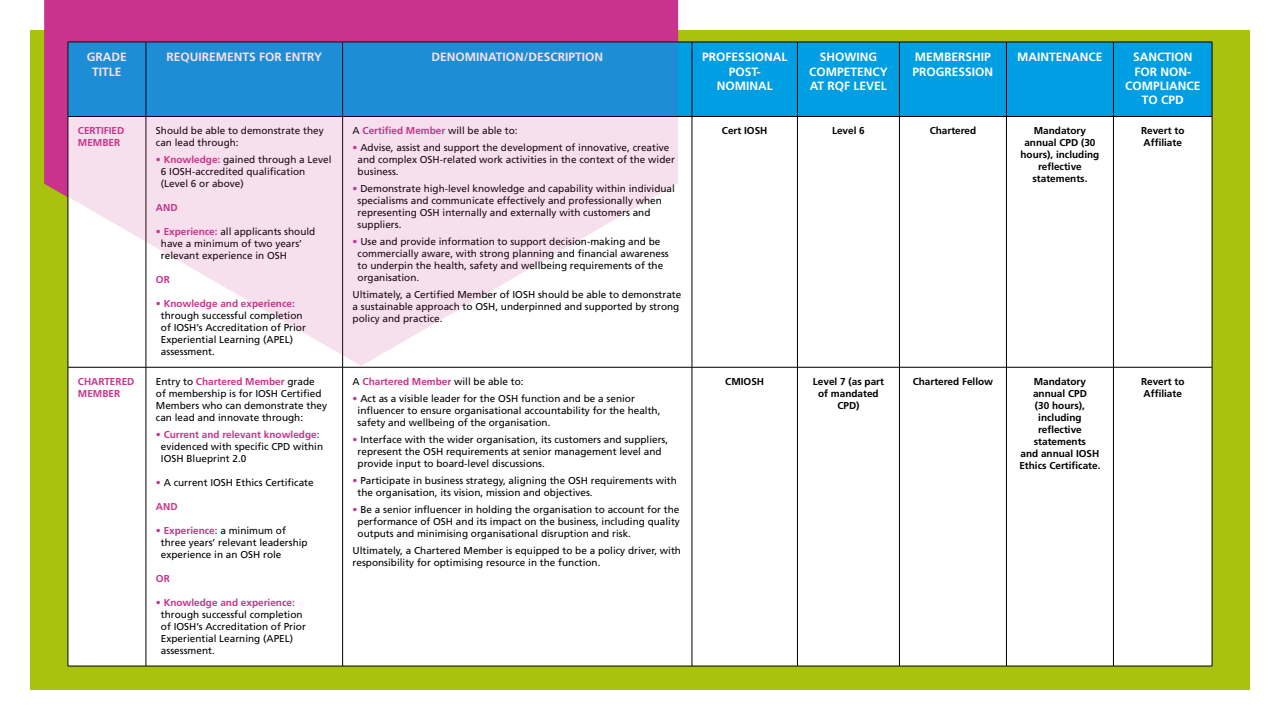
<style>
.page{position:relative;width:1280px;height:720px;background:#fff}
.page>*{position:absolute;margin:0;border:0;box-sizing:border-box;transform-origin:0 0}
.t1{font:700 12px/14.4px "Frutiger";color:#fff;text-align:center}
.t2{font:10px/12px "Frutiger";color:#000}
.t3{font:700 10px/12px "Frutiger";color:#000;text-align:center}
.t4{font:700 10px/12px "Frutiger";color:#c9338c}
.s1{color:#c9338c}
.s2{font-weight:700;color:#c9338c}
.s3{font-weight:400;color:#000}
</style>
<div class="page">
<div style="left:30px;top:30px;width:1220px;height:660px;background:#a8c20d"></div>
<div style="left:678px;top:43px;width:534px;height:73px;background:#009ee3"></div>
<div style="left:69px;top:117px;width:1143px;height:250px;background:#fff"></div>
<div style="left:69px;top:368px;width:1143px;height:298px;background:#fff"></div>
<hr style="left:343px;top:42px;width:349px;height:1px;background:#000">
<hr style="left:692px;top:42px;width:105px;height:1px;background:#000">
<hr style="left:692px;top:42px;width:1px;height:74px;background:#000">
<hr style="left:797px;top:42px;width:102px;height:1px;background:#000">
<hr style="left:797px;top:42px;width:1px;height:74px;background:#000">
<hr style="left:899px;top:42px;width:107px;height:1px;background:#000">
<hr style="left:899px;top:42px;width:1px;height:74px;background:#000">
<hr style="left:1006px;top:42px;width:107px;height:1px;background:#000">
<hr style="left:1006px;top:42px;width:1px;height:74px;background:#000">
<hr style="left:1113px;top:42px;width:99px;height:1px;background:#000">
<hr style="left:1113px;top:42px;width:1px;height:74px;background:#000">
<hr style="left:1212px;top:42px;width:1px;height:74px;background:#000">
<hr style="left:68px;top:117px;width:1px;height:250px;background:#000">
<hr style="left:146px;top:117px;width:1px;height:250px;background:#000">
<hr style="left:343px;top:116px;width:349px;height:1px;background:#000">
<hr style="left:342px;top:117px;width:1px;height:250px;background:#000">
<hr style="left:692px;top:116px;width:105px;height:1px;background:#000">
<hr style="left:692px;top:117px;width:1px;height:250px;background:#000">
<hr style="left:797px;top:116px;width:102px;height:1px;background:#000">
<hr style="left:797px;top:117px;width:1px;height:250px;background:#000">
<hr style="left:899px;top:116px;width:107px;height:1px;background:#000">
<hr style="left:899px;top:117px;width:1px;height:250px;background:#000">
<hr style="left:1006px;top:116px;width:107px;height:1px;background:#000">
<hr style="left:1006px;top:117px;width:1px;height:250px;background:#000">
<hr style="left:1113px;top:116px;width:99px;height:1px;background:#000">
<hr style="left:1113px;top:117px;width:1px;height:250px;background:#000">
<hr style="left:1212px;top:117px;width:1px;height:250px;background:#000">
<hr style="left:68px;top:367px;width:78px;height:1px;background:#000">
<hr style="left:68px;top:367px;width:1px;height:299px;background:#000">
<hr style="left:146px;top:367px;width:197px;height:1px;background:#000">
<hr style="left:146px;top:367px;width:1px;height:299px;background:#000">
<hr style="left:343px;top:367px;width:349px;height:1px;background:#000">
<hr style="left:342px;top:367px;width:1px;height:299px;background:#000">
<hr style="left:692px;top:367px;width:105px;height:1px;background:#000">
<hr style="left:692px;top:367px;width:1px;height:299px;background:#000">
<hr style="left:797px;top:367px;width:102px;height:1px;background:#000">
<hr style="left:797px;top:367px;width:1px;height:299px;background:#000">
<hr style="left:899px;top:367px;width:107px;height:1px;background:#000">
<hr style="left:899px;top:367px;width:1px;height:299px;background:#000">
<hr style="left:1006px;top:367px;width:107px;height:1px;background:#000">
<hr style="left:1006px;top:367px;width:1px;height:299px;background:#000">
<hr style="left:1113px;top:367px;width:99px;height:1px;background:#000">
<hr style="left:1113px;top:367px;width:1px;height:299px;background:#000">
<hr style="left:1212px;top:367px;width:1px;height:299px;background:#000">
<hr style="left:68px;top:666px;width:78px;height:1px;background:#000">
<hr style="left:146px;top:666px;width:197px;height:1px;background:#000">
<hr style="left:343px;top:666px;width:349px;height:1px;background:#000">
<hr style="left:692px;top:666px;width:105px;height:1px;background:#000">
<hr style="left:797px;top:666px;width:102px;height:1px;background:#000">
<hr style="left:899px;top:666px;width:107px;height:1px;background:#000">
<hr style="left:1006px;top:666px;width:107px;height:1px;background:#000">
<hr style="left:1113px;top:666px;width:99px;height:1px;background:#000">
<svg style="left:44px;top:0;width:634px;height:366px;background:#c4bed9"></svg>
<p class="t1" style="left:87px;top:50px;width:41px">GRADE<br>TITLE</p>
<p class="t1" style="left:166px;top:50px;width:157px">REQUIREMENTS FOR ENTRY</p>
<p class="t1" style="left:431px;top:50px;width:173px">DENOMINATION/DESCRIPTION</p>
<p class="t1" style="left:702px;top:50px;width:87px">PROFESSIONAL<br>POST-<br>NOMINAL</p>
<p class="t1" style="left:809px;top:50px;width:80px">SHOWING<br>COMPETENCY<br>AT RQF LEVEL</p>
<p class="t1" style="left:913px;top:50px;width:82px;text-align:left">MEMBERSHIP<br>PROGRESSION</p>
<p class="t1" style="left:1017px;top:50px;width:87px">MAINTENANCE</p>
<p class="t1" style="left:1125px;top:50px;width:77px">SANCTION<br>FOR NON-<br>COMPLIANCE<br>TO CPD</p>
<p class="t4" style="left:78px;top:125px;width:48px">CERTIFIED<br>MEMBER</p>
<p class="t2" style="left:156px;top:125px;width:169px">Should be able to demonstrate they can lead through:</p>
<p class="t2" style="left:161px;top:154px;width:172px;text-indent:-5px"><span class="s1">•</span> <span class="s2">Knowledge:</span> gained through a Level<br>6 IOSH-accredited qualification (Level 6 or above)</p>
<p class="t4" style="left:156px;top:202px;width:23px">AND</p>
<p class="t2" style="left:161px;top:226px;width:156px;text-indent:-5px"><span class="s1">•</span> <span class="s2">Experience:</span> all applicants should have a minimum of two years’ relevant experience in OSH</p>
<p class="t4" style="left:156px;top:274px;width:15px">OR</p>
<p class="t2" style="left:161px;top:298px;width:147px;text-indent:-5px"><span class="s1">•</span> <span class="s2">Knowledge and experience: </span>through successful completion of IOSH’s Accreditation of Prior<br>Experiential Learning (APEL) assessment.</p>
<p class="t4" style="left:353px;top:125px;width:167px"><span class="s3">A</span> Certified Member <span class="s3">will be able to:</span></p>
<p class="t2" style="left:358px;top:142px;width:319px;text-indent:-5px"><span class="s1">•</span> Advise, assist and support the development of innovative, creative and complex OSH-related work activities in the context of the wider business.</p>
<p class="t2" style="left:358px;top:183px;width:319px;text-indent:-5px"><span class="s1">•</span> Demonstrate high-level knowledge and capability within individual specialisms and communicate effectively and professionally when representing OSH internally and externally with customers and suppliers.</p>
<p class="t2" style="left:358px;top:236px;width:313px;text-indent:-5px"><span class="s1">•</span> Use and provide information to support decision-making and be commercially aware, with strong planning and financial awareness to underpin the health, safety and wellbeing requirements of the organisation.</p>
<p class="t2" style="left:353px;top:289px;width:330px">Ultimately, a Certified Member of IOSH should be able to demonstrate a sustainable approach to OSH, underpinned and supported by strong policy and practice.</p>
<p class="t3" style="left:722px;top:125px;width:47px">Cert IOSH</p>
<p class="t3" style="left:832px;top:125px;width:34px">Level 6</p>
<p class="t3" style="left:930px;top:125px;width:48px">Chartered</p>
<p class="t3" style="left:1021px;top:125px;width:80px">Mandatory annual CPD (30 hours), including reflective statements.</p>
<p class="t3" style="left:1141px;top:125px;width:45px;text-align:left">Revert to<br>Affiliate</p>
<p class="t4" style="left:78px;top:375px;width:58px">CHARTERED<br>MEMBER</p>
<p class="t2" style="left:156px;top:375px;width:173px">Entry to <span class="s2">Chartered Member</span> grade of membership is for IOSH Certified<br>Members who can demonstrate they can lead and innovate through:</p>
<p class="t2" style="left:161px;top:428px;width:164px;text-indent:-5px"><span class="s1">•</span> <span class="s2">Current and relevant knowledge: </span>evidenced with specific CPD within<br>IOSH Blueprint 2.0</p>
<p class="t2" style="left:156px;top:476px;width:159px"><span class="s1">•</span> A current IOSH Ethics Certificate</p>
<p class="t4" style="left:156px;top:500px;width:23px">AND</p>
<p class="t2" style="left:161px;top:524px;width:148px;text-indent:-5px"><span class="s1">•</span> <span class="s2">Experience:</span> a minimum of three years’ relevant leadership experience in an OSH role</p>
<p class="t4" style="left:156px;top:572px;width:15px">OR</p>
<p class="t2" style="left:161px;top:596px;width:147px;text-indent:-5px"><span class="s1">•</span> <span class="s2">Knowledge and experience: </span>through successful completion of IOSH’s Accreditation of Prior<br>Experiential Learning (APEL) assessment.</p>
<p class="t4" style="left:353px;top:375px;width:172px"><span class="s3">A</span> Chartered Member <span class="s3">will be able to:</span></p>
<p class="t2" style="left:358px;top:392px;width:304px;text-indent:-5px"><span class="s1">•</span> Act as a visible leader for the OSH function and be a senior influencer to ensure organisational accountability for the health, safety and wellbeing of the organisation.</p>
<p class="t2" style="left:358px;top:433px;width:312px;text-indent:-5px"><span class="s1">•</span> Interface with the wider organisation, its customers and suppliers, represent the OSH requirements at senior management level and provide input to board-level discussions.</p>
<p class="t2" style="left:358px;top:474px;width:321px;text-indent:-5px"><span class="s1">•</span> Participate in business strategy, aligning the OSH requirements with the organisation, its vision, mission and objectives.</p>
<p class="t2" style="left:358px;top:503px;width:324px;text-align:justify;text-indent:-5px"><span class="s1">•</span> Be a senior influencer in holding the organisation to account for the performance of OSH and its impact on the business, including quality outputs and minimising organisational disruption and risk.</p>
<p class="t2" style="left:353px;top:544px;width:330px">Ultimately, a Chartered Member is equipped to be a policy driver, with responsibility for optimising resource in the function.</p>
<p class="t3" style="left:725px;top:375px;width:40px">CMIOSH</p>
<p class="t3" style="left:813px;top:375px;width:73px">Level 7 (as part of mandated<br>CPD)</p>
<p class="t3" style="left:913px;top:375px;width:82px">Chartered Fellow</p>
<p class="t3" style="left:1019px;top:375px;width:83px">Mandatory annual CPD<br>(30 hours), including reflective statements<br>and annual IOSH<br>Ethics Certificate.</p>
<p class="t3" style="left:1141px;top:375px;width:45px;text-align:left">Revert to<br>Affiliate</p>
</div>
